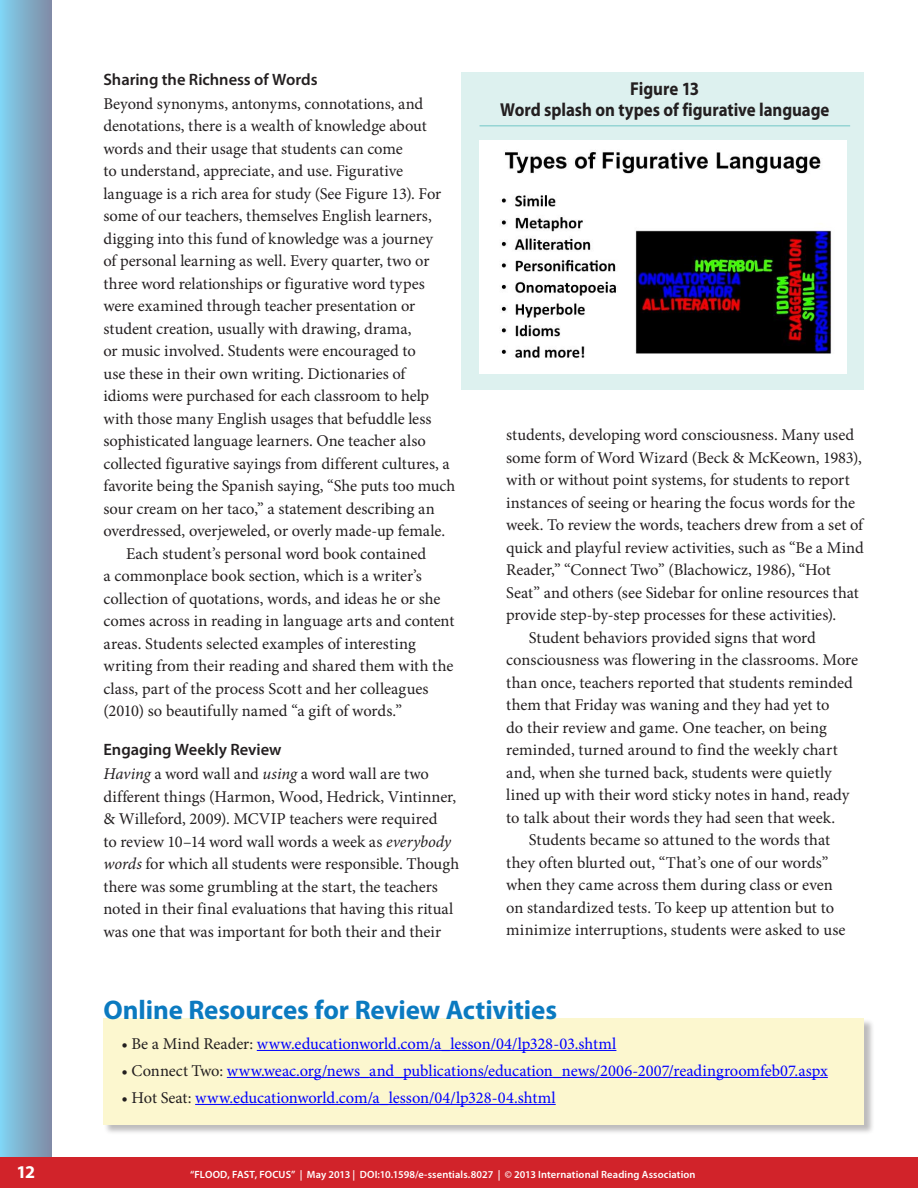
<style>
.page{position:relative;width:918px;height:1188px;background:#fff}
.page>*{position:absolute;margin:0;border:0;box-sizing:border-box;transform-origin:0 0}
.SBH{font:700 27px "Myriad Pro";letter-spacing:-.005em;color:#0b7ac0}
.FigH{font:700 18.75px/21px "Myriad Pro";letter-spacing:-.005em;color:#231f20;text-align:center;scale:.9 1}
.t1{font:700 18px "Myriad Pro";color:#fff}
.BCnoindent{font:16.5px/22.5px "Minion Pro";letter-spacing:-.005em;color:#231f20}
.BC{font:16.5px/22.5px "Minion Pro";color:#231f20}
.SB_3{font:16.5px "Minion Pro";letter-spacing:-.005em;color:#00f}
.SB_6{font:16.5px "Minion Pro";letter-spacing:-.005em;color:#00f}
.S3{font:600 16.5px "Myriad Pro";letter-spacing:-.005em;color:#231f20}
.t2{font:600 10.5px "Myriad Pro";letter-spacing:.015em;color:#fff}
.s1{font-style:italic}
.s2{color:#231f20}
</style>
<div class="page">
<div style="left:0;top:0;width:52px;height:1158px;background:linear-gradient(to right,#80d3f1,#808ba5)"></div>
<div style="left:0;top:1158px;width:918px;height:30px;background:#d1232a"></div>
<div style="left:461px;top:72px;width:403px;height:317px;background:#ddf1ef"></div>
<hr style="left:480px;top:125px;width:370px;height:2px;background:#95d5d4">
<img style="left:480px;top:140px;width:366px;height:234px">
<div style="left:104px;top:1019px;width:770px;height:116px;background:#231f20;opacity:.3"></div>
<div style="left:104px;top:1019px;width:760px;height:106px;background:#fcf7cf"></div>
<hr style="left:257px;top:1050px;width:359px;height:1px;background:#00f">
<hr style="left:227px;top:1077px;width:601px;height:1px;background:#00f">
<hr style="left:195px;top:1104px;width:361px;height:1px;background:#00f">
<p class="S3" style="left:104px;top:68px;width:216px">Sharing the Richness of Words</p>
<p class="BCnoindent" style="left:104px;top:92px;width:353px">Beyond synonyms, antonyms, connotations, and denotations, there is a wealth of knowledge about words and their usage that students can come<br>to understand, appreciate, and use. Figurative language is a rich area for study (See Figure 13). For some of our teachers, themselves English learners, digging into this fund of knowledge was a journey<br>of personal learning as well. Every quarter, two or three word relationships or figurative word types were examined through teacher presentation or student creation, usually with drawing, drama,<br>or music involved. Students were encouraged to<br>use these in their own writing. Dictionaries of<br>idioms were purchased for each classroom to help with those many English usages that befuddle less sophisticated language learners. One teacher also collected figurative sayings from different cultures, a favorite being the Spanish saying, “She puts too much sour cream on her taco,” a statement describing an overdressed, overjeweled, or overly made-up female.</p>
<p class="BC" style="left:104px;top:542px;width:352px;text-indent:23px">Each student’s personal word book contained<br>a commonplace book section, which is a writer’s collection of quotations, words, and ideas he or she comes across in reading in language arts and content areas. Students selected examples of interesting writing from their reading and shared them with the class, part of the process Scott and her colleagues (2010) so beautifully named “a gift of words.”</p>
<p class="S3" style="left:104px;top:739px;width:180px">Engaging Weekly Review</p>
<p class="BCnoindent" style="left:104px;top:763px;width:357px"><span class="s1">Having</span> a word wall and <span class="s1">using</span> a word wall are two different things (Harmon, Wood, Hedrick, Vintinner, &amp; Willeford, 2009). MCVIP teachers were required<br>to review 10–14 word wall words a week as <span class="s1">everybody words</span> for which all students were responsible. Though there was some grumbling at the start, the teachers noted in their final evaluations that having this ritual was one that was important for both their and their</p>
<p class="FigH" style="left:500px;top:78px;width:367px">Figure 13<br>Word splash on types of figurative language</p>
<p class="BCnoindent" style="left:506px;top:424px;width:359px">students, developing word consciousness. Many used some form of Word Wizard (Beck &amp; McKeown, 1983), with or without point systems, for students to report instances of seeing or hearing the focus words for the week. To review the words, teachers drew from a set of quick and playful review activities, such as “Be a Mind Reader,” “Connect Two” (Blachowicz, 1986), “Hot Seat” and others (see Sidebar for online resources that provide step-by-step processes for these activities).</p>
<p class="BC" style="left:506px;top:626px;width:353px;text-indent:23px">Student behaviors provided signs that word consciousness was flowering in the classrooms. More than once, teachers reported that students reminded them that Friday was waning and they had yet to<br>do their review and game. One teacher, on being reminded, turned around to find the weekly chart and, when she turned back, students were quietly lined up with their word sticky notes in hand, ready to talk about their words they had seen that week.</p>
<p class="BC" style="left:506px;top:829px;width:341px;text-indent:23px">Students became so attuned to the words that they often blurted out, “That’s one of our words” when they came across them during class or even on standardized tests. To keep up attention but to minimize interruptions, students were asked to use</p>
<p class="SBH" style="left:104px;top:992px;width:455px">Online Resources for Review Activities</p>
<p class="SB_6" style="left:122px;top:1032px;width:496px"><span class="s2">• Be a Mind Reader:</span> www.educationworld.com/a_lesson/04/lp328-03.shtml</p>
<p class="SB_3" style="left:122px;top:1059px;width:708px"><span class="s2">• Connect Two:</span> www.weac.org/news_and_publications/education_news/2006-2007/readingroomfeb07.aspx</p>
<p class="SB_3" style="left:122px;top:1086px;width:436px"><span class="s2">• Hot Seat:</span> www.educationworld.com/a_lesson/04/lp328-04.shtml</p>
<p class="t1" style="left:16px;top:1161px;width:20px">12</p>
<p class="t2" style="left:190px;top:1168px;width:507px">“FLOOD, FAST, FOCUS” | May 2013 | DOI:10.1598/e-ssentials.8027 | © 2013 International Reading Association</p>
</div>
